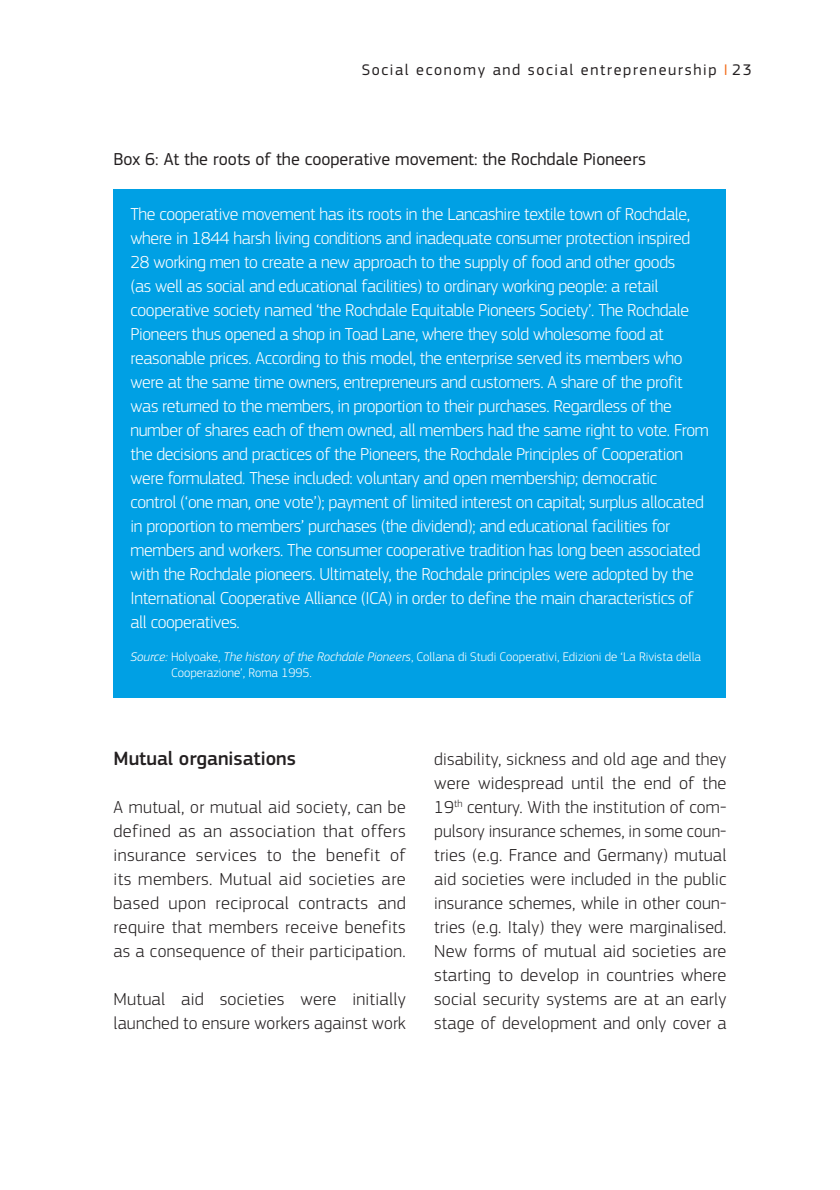
<style>
.page{position:relative;width:840px;height:1190px;background:#fff}
.page>*{position:absolute;margin:0;border:0;box-sizing:border-box;transform-origin:0 0}
.t1{font:500 20px "PF Square Sans Pro";color:#231f20}
.t2{font:300 18px/24px "PF Square Sans Pro";letter-spacing:-.02em;color:#fff}
.t3{font:300 18px/24px "PF Square Sans Pro";letter-spacing:.01em;color:#231f20;text-align:justify}
.t4{font:18px "PF Square Sans Pro";color:#231f20}
.t5{font:16px "PF Square Sans Pro";letter-spacing:.1em;color:#231f20}
.t6{font:300 13px/16px "PF Square Sans Pro";color:#fff}
.s1{color:#f36f21}
.s2{font-style:italic}
</style>
<div class="page">
<div style="left:113px;top:189px;width:613px;height:508px;background:#00a0e4"></div>
<p class="t5" style="left:361px;top:64px;width:391px">Social economy and social entrepreneurship <span class="s1">I</span> 23</p>
<p class="t4" style="left:113px;top:152px;width:533px">Box 6: At the roots of the cooperative movement: the Rochdale Pioneers</p>
<p class="t2" style="left:130px;top:204px;width:579px">The cooperative movement has its roots in the Lancashire textile town of Rochdale, where in 1844 harsh living conditions and inadequate consumer protection inspired 28 working men to create a new approach to the supply of food and other goods<br>(as well as social and educational facilities) to ordinary working people: a retail cooperative society named ‘the Rochdale Equitable Pioneers Society’. The Rochdale Pioneers thus opened a shop in Toad Lane, where they sold wholesome food at reasonable prices. According to this model, the enterprise served its members who were at the same time owners, entrepreneurs and customers. A share of the profit was returned to the members, in proportion to their purchases. Regardless of the number of shares each of them owned, all members had the same right to vote. From the decisions and practices of the Pioneers, the Rochdale Principles of Cooperation were formulated. These included: voluntary and open membership; democratic<br>control (‘one man, one vote’); payment of limited interest on capital; surplus allocated in proportion to members’ purchases (the dividend); and educational facilities for members and workers. The consumer cooperative tradition has long been associated with the Rochdale pioneers. Ultimately, the Rochdale principles were adopted by the International Cooperative Alliance (ICA) in order to define the main characteristics of all cooperatives.</p>
<p class="t6" style="left:171px;top:650px;width:531px;text-indent:-40px"><span class="s2">Source:</span> Holyoake, <span class="s2">The history of the Rochdale Pioneers</span>, Collana di Studi Cooperativi, Edizioni de ‘La Rivista della<br>Cooperazione’, Roma 1995.</p>
<p class="t1" style="left:113px;top:751px;width:184px">Mutual organisations</p>
<p class="t3" style="left:113px;top:797px;width:294px">A mutual, or mutual aid society, can be defined as an association that offers insurance services to the benefit of its members. Mutual aid societies are based upon reciprocal contracts and require that members receive benefits as a consequence of their participation.</p>
<p class="t3" style="left:113px;top:989px;width:293px">Mutual aid societies were initially launched to ensure workers against work</p>
<p class="t3" style="left:434px;top:749px;width:294px">disability, sickness and old age and they were widespread until the end of the 19<sup>th</sup> century. With the institution of com&shy;pulsory insurance schemes, in some coun&shy;tries (e.g. France and Germany) mutual aid societies were included in the public insurance schemes, while in other coun&shy;tries (e.g. Italy) they were marginalised.<br>New forms of mutual aid societies are starting to develop in countries where social security systems are at an early stage of development and only cover a</p>
</div>
